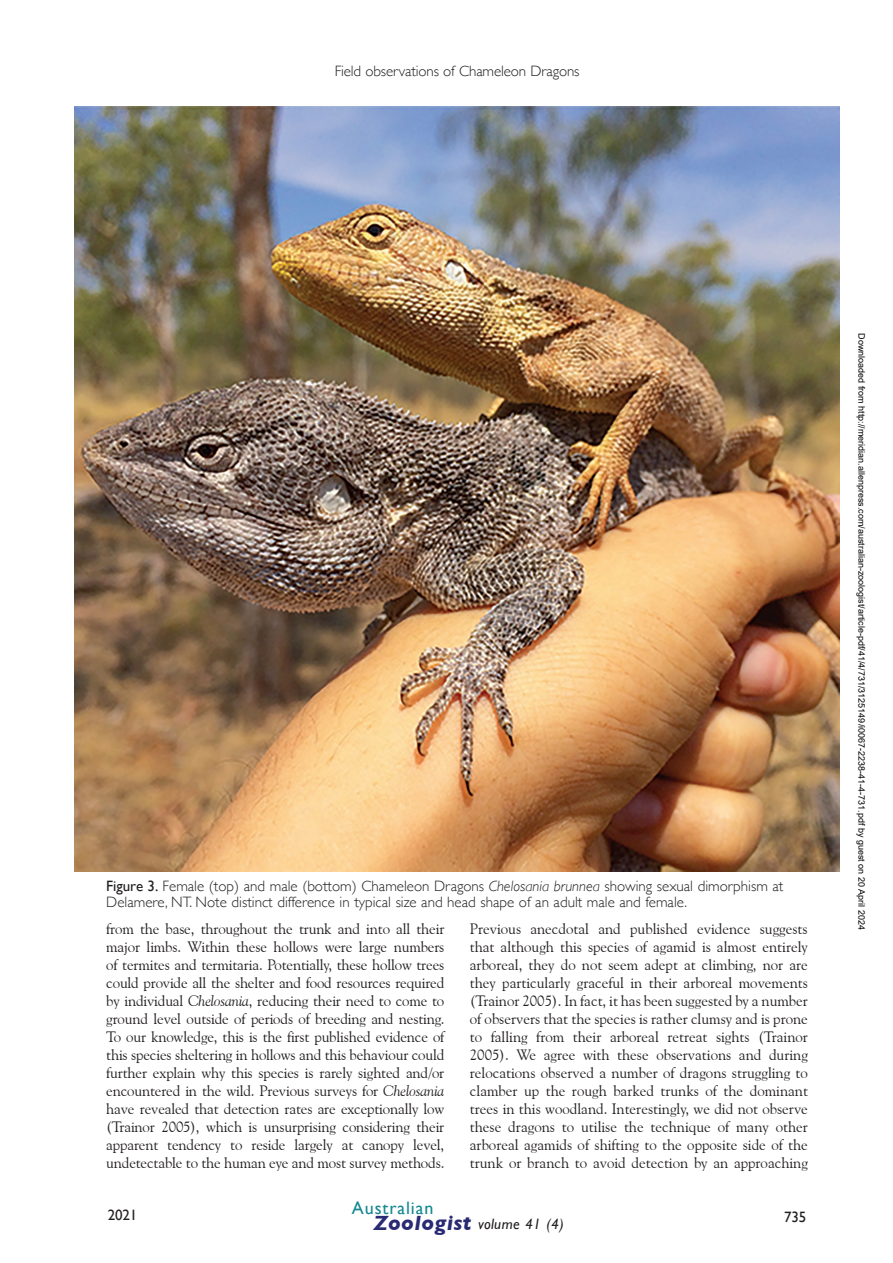
<style>
.page{position:relative;width:893px;height:1263px;background:#fff}
.page>*{position:absolute;margin:0;border:0;box-sizing:border-box;transform-origin:0 0}
.t1{font:italic 700 21px "Gill Sans";letter-spacing:.025em;color:#292a73}
.t2{font:18px "Gill Sans";letter-spacing:.05em;color:#168890}
._08_Body_text{font:15px/18px "Goudy Old Style BT";letter-spacing:-.005em;color:#231f20;text-align:justify}
._10_Table___Fig_capt{font:300 15px/16.5px "Gill Sans";color:#231f20}
.t3{font:italic 15px "Gill Sans";letter-spacing:.025em;color:#231f20}
.t4{font:15px "Gill Sans";letter-spacing:-.01em;color:#231f20}
.t5{font:9px "Arial";color:#000}
.s1{font-weight:400}
.s2{font-style:italic}
</style>
<div class="page">
<img style="left:74px;top:106px;width:766px;height:766px">
<p class="_10_Table___Fig_capt" style="left:335px;top:62px;width:246px">Field observations of Chameleon Dragons</p>
<p class="_10_Table___Fig_capt" style="left:106px;top:877px;width:679px"><span class="s1">Figure 3.</span> Female (top) and male (bottom) Chameleon Dragons <span class="s2">Chelosania brunnea</span> showing sexual dimorphism at<br>Delamere, NT. Note distinct difference in typical size and head shape of an adult male and female.</p>
<p class="_08_Body_text" style="left:106px;top:920px;width:340px">from the base, throughout the trunk and into all their major limbs. Within these hollows were large numbers of termites and termitaria. Potentially, these hollow trees could provide all the shelter and food resources required by individual <span class="s2">Chelosania</span>, reducing their need to come to ground level outside of periods of breeding and nesting.<br>To our knowledge, this is the first published evidence of this species sheltering in hollows and this behaviour could further explain why this species is rarely sighted and/or encountered in the wild. Previous surveys for <span class="s2">Chelosania </span>have revealed that detection rates are exceptionally low (Trainor 2005), which is unsurprising considering their apparent tendency to reside largely at canopy level, undetectable to the human eye and most survey methods.</p>
<p class="_08_Body_text" style="left:470px;top:920px;width:340px">Previous anecdotal and published evidence suggests that although this species of agamid is almost entirely arboreal, they do not seem adept at climbing, nor are they particularly graceful in their arboreal movements (Trainor 2005). In fact, it has been suggested by a number of observers that the species is rather clumsy and is prone to falling from their arboreal retreat sights (Trainor 2005). We agree with these observations and during relocations observed a number of dragons struggling to clamber up the rough barked trunks of the dominant trees in this woodland. Interestingly, we did not observe these dragons to utilise the technique of many other arboreal agamids of shifting to the opposite side of the trunk or branch to avoid detection by an approaching</p>
<p class="t2" style="left:352px;top:1197px;width:83px">Australian</p>
<p class="t4" style="left:108px;top:1206px;width:31px">2021</p>
<p class="t4" style="left:784px;top:1208px;width:24px">735</p>
<h1 class="t1" style="left:374px;top:1210px;width:99px">Zoologist</h1>
<p class="t3" style="left:478px;top:1215px;width:87px">volume 41 (4)</p>
<p class="t5" style="left:865px;top:333px;width:598px;rotate:90deg">Downloaded from http://meridian.allenpress.com/australian-zoologist/article-pdf/41/4/731/3125149/i0067-2238-41-4-731.pdf by guest on 20 April 2024</p>
</div>
